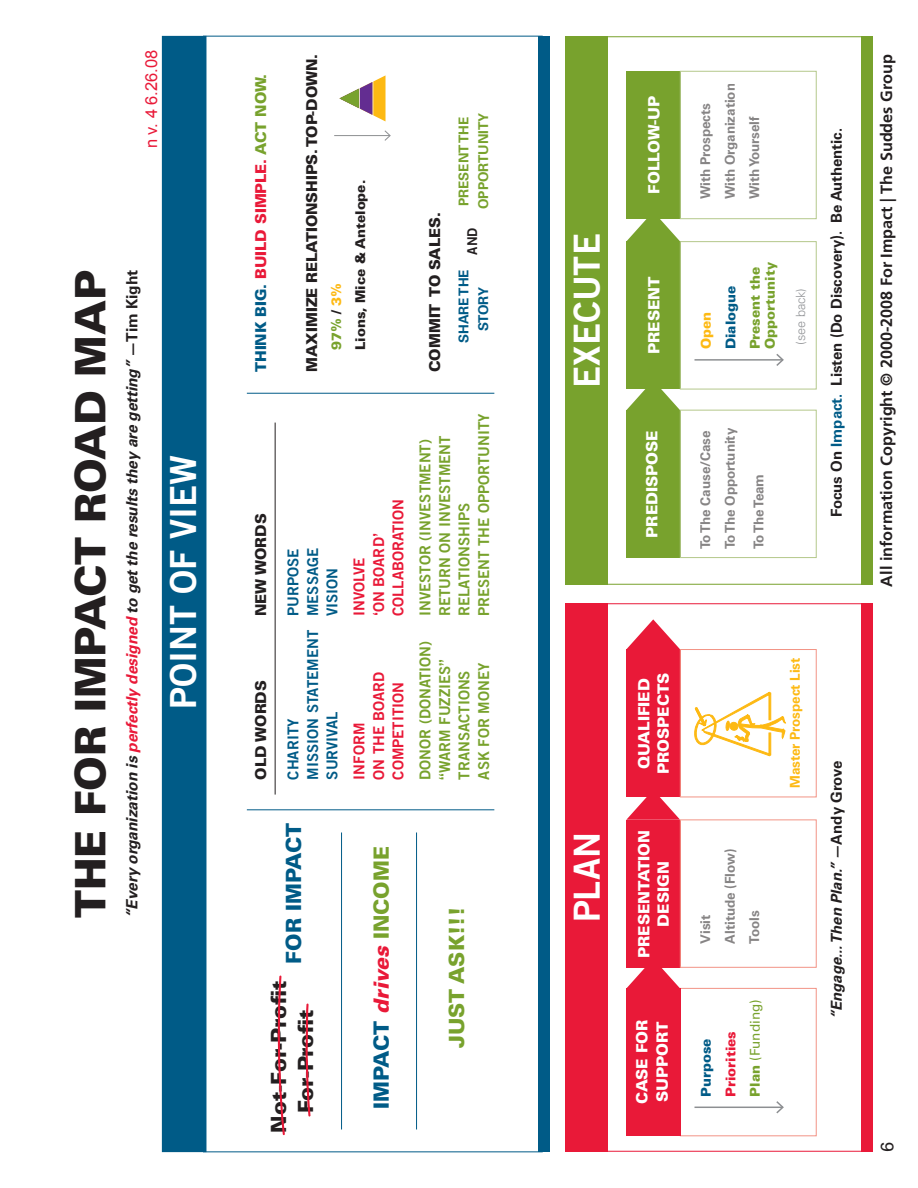
<style>
.page{position:relative;width:918px;height:1188px;background:#fff}
.page>*{position:absolute;margin:0;border:0;box-sizing:border-box;transform-origin:0 0}
.Header_1{font:900 42px "Univers";letter-spacing:-.005em;color:#231f20}
.t1{font:36px "Trade Gothic Bold Two";color:#fff}
.t2{font:900 21px "Univers";color:#005b87}
.t3{font:900 21px "Univers";letter-spacing:-.01em;color:#231f20}
.t4{font:900 21px "Univers";color:#78a22d}
.t5{font:16.5px "Arial";color:#e91938}
.t6{font:700 16.2px "Frutiger";color:#231f20}
.Header_1-2{font:900 15.6px/20.2px "Univers";letter-spacing:-.005em;color:#fff}
.Header_1-3{font:italic 700 15.6px "Univers";color:#231f20}
.t7{font:15px "Trade Gothic Bold Two";color:#78a22d}
.Header_1-4{font:900 15px "Univers";letter-spacing:-.005em;color:#231f20}
.t8{font:15px "Trade Gothic Bold Two";color:#e91938}
.t9{font:15px "Trade Gothic Bold Two";color:#005b87}
.t10{font:700 15px "Univers";color:#231f20}
.t11{font:italic 700 15px "Univers";color:#231f20}
.Header_1-5{font:900 15px "Univers";letter-spacing:-.005em;color:#e91938}
.t12{font:700 13.5px/24.5px "Univers";letter-spacing:-.005em;color:#231f20}
.Header_1-6{font:900 13.5px "Univers";color:#78a22d}
.t13{font:700 13.5px/19.5px "Univers";color:#78a22d}
.Header_1-7{font:900 13.5px "Univers";letter-spacing:-.005em;color:#231f20}
.Header_1-8{font:700 13.5px "Univers";letter-spacing:-.005em;color:#fdb913}
.t14{font:900 13.5px "Univers";color:#005b87}
.t15{font:13.5px "Univers";color:#78a22d}
.t16{font:700 13.5px "Univers";color:#005b87}
.t17{font:900 13.5px "Univers";color:#e91938}
.t18{font:900 13.5px "Univers";color:#fdb913}
.t19{font:13.5px "Trade Gothic Bold Two";color:#231f20}
.t20{font:300 12.75px "Univers";color:#939598}
.s1{color:#e91938}
.s2{font-style:normal}
.s3{color:#005b87}
.s4{color:#78a22d}
.s5{color:#231f20}
.s6{color:#fdb913}
.s7{font-style:italic;color:#e91938}
.s8{font-weight:900}
</style>
<div class="page">
<div style="left:680px;top:988px;width:136px;height:148px;border:1px solid #f29486"></div>
<div style="left:566px;top:603px;width:42px;height:549px;background:#e91938"></div>
<div style="left:566px;top:36px;width:42px;height:549px;background:#78a22d"></div>
<div style="left:626px;top:988px;width:54px;height:148px;background:#e91938"></div>
<svg style="left:627px;top:968px;width:53px;height:20px"></svg>
<div style="left:626px;top:820px;width:54px;height:148px;background:#e91938"></div>
<svg style="left:626px;top:797px;width:54px;height:23px"></svg>
<div style="left:626px;top:649px;width:54px;height:148px;background:#e91938"></div>
<svg style="left:626px;top:619px;width:54px;height:30px"></svg>
<hr style="left:275px;top:423px;width:1px;height:372px;background:#231f20">
<div style="left:861px;top:603px;width:12px;height:549px;background:#e91938"></div>
<svg style="left:694px;top:692px;width:92px;height:64px"></svg>
<div style="left:861px;top:36px;width:12px;height:549px;background:#78a22d"></div>
<div style="left:680px;top:820px;width:136px;height:148px;border:1px solid #f29486"></div>
<div style="left:680px;top:649px;width:136px;height:148px;border:1px solid #f29486"></div>
<div style="left:626px;top:410px;width:54px;height:148px;background:#78a22d"></div>
<div style="left:626px;top:241px;width:54px;height:148px;background:#78a22d"></div>
<div style="left:626px;top:71px;width:54px;height:148px;background:#78a22d"></div>
<svg style="left:627px;top:212px;width:53px;height:30px"></svg>
<svg style="left:626px;top:380px;width:54px;height:30px"></svg>
<div style="left:680px;top:410px;width:136px;height:148px;border:1px solid #b4c88b"></div>
<div style="left:680px;top:241px;width:136px;height:148px;border:1px solid #b4c88b"></div>
<div style="left:680px;top:71px;width:136px;height:148px;border:1px solid #b4c88b"></div>
<hr style="left:694px;top:1107px;width:89px;height:1px;background:#8d8f92">
<svg style="left:775px;top:1101px;width:9px;height:13px"></svg>
<div style="left:162px;top:36px;width:44px;height:1116px;background:#005b87"></div>
<div style="left:538px;top:36px;width:12px;height:1116px;background:#005b87"></div>
<hr style="left:247px;top:810px;width:247px;height:1px;background:#005b87">
<hr style="left:247px;top:393px;width:247px;height:1px;background:#005b87">
<hr style="left:341px;top:832px;width:1px;height:298px;background:#005b87">
<hr style="left:416px;top:832px;width:1px;height:298px;background:#005b87">
<svg style="left:305px;top:1003px;width:6px;height:114px"></svg>
<svg style="left:277px;top:975px;width:8px;height:161px"></svg>
<hr style="left:694px;top:359px;width:89px;height:2px;background:#8d8f92">
<svg style="left:775px;top:354px;width:9px;height:12px"></svg>
<svg style="left:339px;top:75px;width:47px;height:46px"></svg>
<hr style="left:334px;top:135px;width:56px;height:1px;background:#8d8f92">
<svg style="left:384px;top:130px;width:7px;height:11px"></svg>
<p class="t5" style="left:142px;top:148px;width:100px;rotate:-90deg">n v. 4 6.26.08</p>
<p class="Header_1" style="left:64px;top:918px;width:648px;rotate:-90deg">THE For Impact Road Map</p>
<p class="Header_1-3" style="left:123px;top:918px;width:650px;rotate:-90deg">“Every organization is <span class="s1">perfectly designed</span> to get the results they are getting” <span class="s2">—Tim Kight</span></p>
<p class="t1" style="left:161px;top:709px;width:251px;rotate:-90deg">Point of view</p>
<p class="Header_1-5" style="left:252px;top:372px;width:300px;rotate:-90deg"><span class="s3">THINK big.</span> BUILD Simple. <span class="s4">ACT NOW.</span></p>
<p class="Header_1-4" style="left:252px;top:616px;width:103px;rotate:-90deg">NEW WORDS</p>
<p class="Header_1-4" style="left:252px;top:780px;width:100px;rotate:-90deg">OLD WORDS</p>
<p class="Header_1-4" style="left:303px;top:372px;width:320px;rotate:-90deg">MAXIMIZE relationships. Top-Down.</p>
<p class="Header_1-6" style="left:328px;top:350px;width:68px;rotate:-90deg">97% <span class="s5">/</span> <span class="s6">3%</span></p>
<p class="Header_1-7" style="left:352px;top:350px;width:171px;rotate:-90deg">Lions, mice &amp; antelope.</p>
<p class="Header_1-4" style="left:426px;top:372px;width:161px;rotate:-90deg">COMMIT TO SALES.</p>
<p class="t13" style="left:454px;top:209px;width:97px;rotate:-90deg">presentthe opportunity</p>
<p class="t19" style="left:464px;top:255px;width:28px;rotate:-90deg">and</p>
<p class="t16" style="left:456px;top:343px;width:75px;rotate:-90deg">share THE</p>
<p class="t16" style="left:475px;top:331px;width:45px;rotate:-90deg">story</p>
<p class="t9" style="left:284px;top:616px;width:68px;rotate:-90deg">Pu rpose</p>
<p class="t9" style="left:303px;top:616px;width:68px;rotate:-90deg">Message</p>
<p class="t9" style="left:284px;top:780px;width:62px;rotate:-90deg">CHARITY</p>
<p class="t9" style="left:303px;top:780px;width:151px;rotate:-90deg">MISSION STATEMENT</p>
<p class="t9" style="left:323px;top:616px;width:47px;rotate:-90deg">Vision</p>
<p class="t8" style="left:350px;top:616px;width:60px;rotate:-90deg">INVOLVE</p>
<p class="t9" style="left:323px;top:780px;width:70px;rotate:-90deg">SURVIVAL</p>
<p class="t8" style="left:350px;top:780px;width:58px;rotate:-90deg">INFORM</p>
<p class="t8" style="left:369px;top:616px;width:84px;rotate:-90deg">‘ON BOARD’</p>
<p class="t8" style="left:389px;top:616px;width:119px;rotate:-90deg">COLLABORATION</p>
<p class="t8" style="left:369px;top:780px;width:109px;rotate:-90deg">ON THE BOARD</p>
<p class="t8" style="left:389px;top:780px;width:99px;rotate:-90deg">COMPETITION</p>
<p class="t7" style="left:416px;top:616px;width:179px;rotate:-90deg">INVESTOR (INVESTMENT)</p>
<p class="t7" style="left:435px;top:616px;width:182px;rotate:-90deg">RETURN ON INVESTMENT</p>
<p class="t7" style="left:455px;top:616px;width:115px;rotate:-90deg">RELATIONSH IPS</p>
<p class="t7" style="left:474px;top:616px;width:205px;rotate:-90deg">PRESENT TH E OPPORTUNITY</p>
<p class="t7" style="left:416px;top:780px;width:140px;rotate:-90deg">DONOR (DONATION)</p>
<p class="t7" style="left:435px;top:780px;width:122px;rotate:-90deg">“WARM FUZZIES”</p>
<p class="t7" style="left:455px;top:780px;width:111px;rotate:-90deg">TRANSACTIONS</p>
<p class="t7" style="left:474px;top:780px;width:118px;rotate:-90deg">ASK FOR MONEY</p>
<p class="t2" style="left:281px;top:964px;width:142px;rotate:-90deg">FOR IMPACT</p>
<p class="t3" style="left:265px;top:1133px;width:153px;rotate:-90deg">Not-For-Profit</p>
<p class="t3" style="left:292px;top:1113px;width:105px;rotate:-90deg">For-Profit</p>
<p class="t2" style="left:368px;top:1109px;width:264px;rotate:-90deg">Impact <span class="s7">drives</span> <span class="s4">INCOME</span></p>
<p class="t4" style="left:444px;top:1048px;width:142px;rotate:-90deg">JUST ASK!!!</p>
<p class="t1" style="left:565px;top:388px;width:156px;rotate:-90deg">EXECUTE</p>
<p class="t1" style="left:565px;top:922px;width:91px;rotate:-90deg">PLAN</p>
<p class="Header_1-2" style="left:644px;top:194px;width:100px;rotate:-90deg">FOLLOW-UP</p>
<p class="Header_1-2" style="left:644px;top:354px;width:79px;rotate:-90deg">PRESENT</p>
<p class="Header_1-2" style="left:642px;top:538px;width:109px;rotate:-90deg">PREDISPOSE</p>
<p class="t12" style="left:693px;top:199px;width:118px;rotate:-90deg">With Prospects<br>With Organization<br>With Yourself</p>
<p class="t18" style="left:698px;top:349px;width:39px;rotate:-90deg">Open</p>
<p class="t14" style="left:722px;top:349px;width:65px;rotate:-90deg">Dialogue</p>
<p class="Header_1-6" style="left:747px;top:349px;width:84px;rotate:-90deg">Present the</p>
<p class="Header_1-6" style="left:762px;top:349px;width:89px;rotate:-90deg">Opportunity</p>
<p class="t20" style="left:793px;top:345px;width:58px;rotate:-90deg">(see back)</p>
<p class="t12" style="left:693px;top:549px;width:123px;rotate:-90deg">To The Cause/Case<br>To The Opportunity</p>
<p class="t12" style="left:747px;top:549px;width:77px;rotate:-90deg">To The Team</p>
<p class="t10" style="left:828px;top:517px;width:391px;rotate:-90deg">Focus On <span class="s3">Impact.</span> Listen (Do Discovery). Be Authentic.</p>
<p class="Header_1-2" style="left:634px;top:774px;width:103px;line-height:19.5px;text-align:center;rotate:-90deg">Qualified<br>Prospects</p>
<p class="Header_1-2" style="left:634px;top:958px;width:127px;rotate:-90deg">Presentation</p>
<p class="Header_1-2" style="left:653px;top:927px;width:64px;rotate:-90deg">Design</p>
<p class="Header_1-2" style="left:632px;top:1104px;width:85px;rotate:-90deg">Case For<br>Support</p>
<p class="t12" style="left:693px;top:944px;width:96px;rotate:-90deg">Visit<br>Altitude (Flow)<br>Tools</p>
<p class="t14" style="left:698px;top:1097px;width:60px;rotate:-90deg">Purpose</p>
<p class="t17" style="left:722px;top:1097px;width:67px;rotate:-90deg">Priorities</p>
<p class="t15" style="left:747px;top:1097px;width:99px;rotate:-90deg"><span class="s8">Plan</span> (Funding)</p>
<p class="Header_1-8" style="left:787px;top:788px;width:132px;rotate:-90deg">Master Prospect List</p>
<p class="t11" style="left:828px;top:1019px;width:260px;rotate:-90deg">“Engage... Then Plan.” —<span class="s2">Andy Grove</span></p>
<p class="t6" style="left:877px;top:587px;width:534px;rotate:-90deg">All information Copyright © 2000-2008 For Impact | The Suddes Group</p>
</div>
